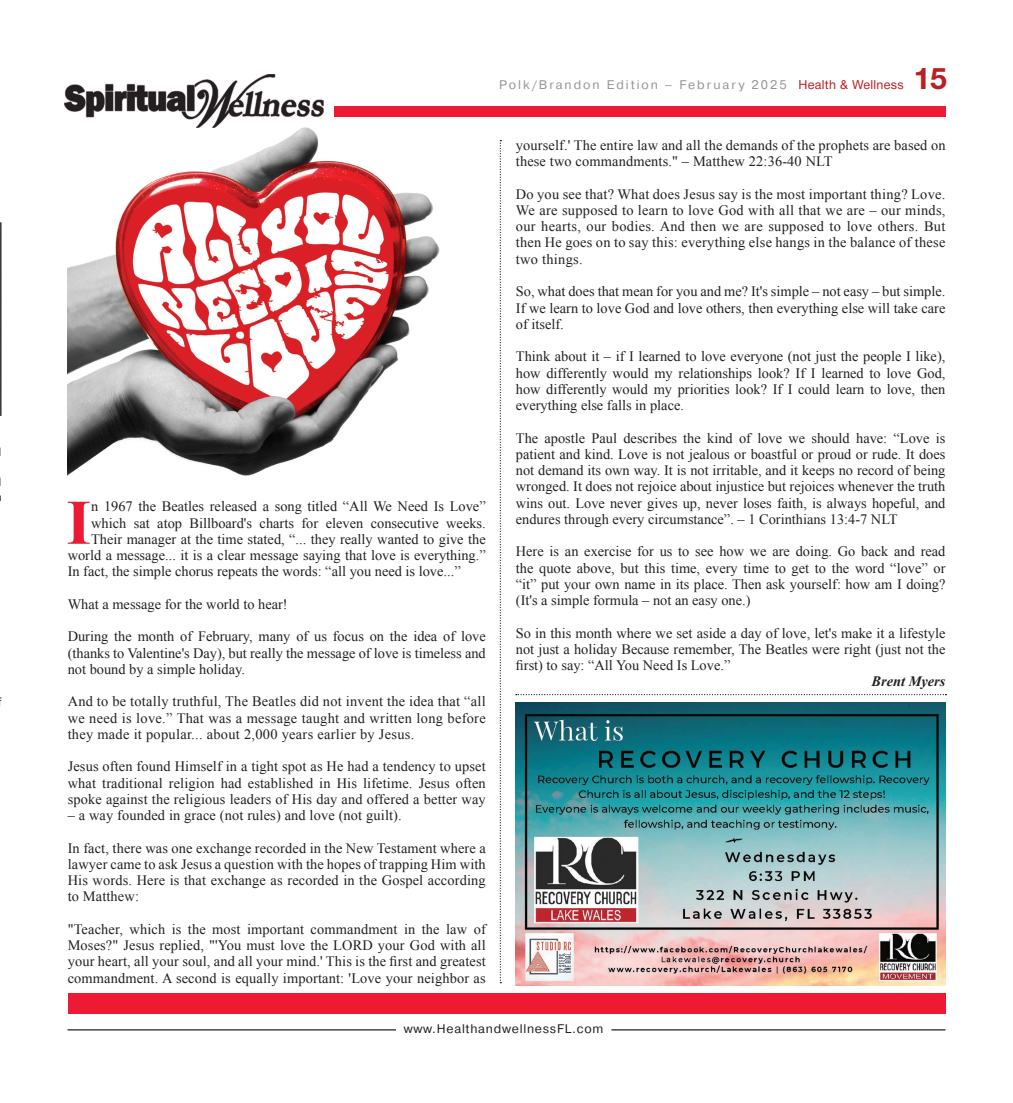
<style>
.page{position:relative;width:1013px;height:1103px;background:#fff}
.page>*{position:absolute;margin:0;border:0;box-sizing:border-box;transform-origin:0 0}
.t1{font:700 63.5px "Times New Roman";color:#ed1a33}
.t2{font:700 30px "Helvetica Neue Cyr";color:#be1e23}
.t3{font:14.38px/16.2px "Times New Roman";color:#231f20;text-align:justify}
.t4{font:italic 700 14.38px "Times New Roman";color:#231f20}
.t5{font:12.5px "Pragmatica";letter-spacing:.16em;color:#939598}
.t6{font:12.5px "Pragmatica";letter-spacing:.06em;color:#231f20}
.s1{font-family:"Helvetica Neue Cyr";color:#be1e23}
</style>
<div class="page">
<hr style="left:68px;top:1029px;width:328px;height:1px;background:#231f20">
<hr style="left:611px;top:1029px;width:334px;height:1px;background:#231f20">
<img style="left:515px;top:703px;width:430px;height:282px">
<img style="left:0;top:222px;width:1px;height:194px">
<img style="left:68px;top:127px;width:372px;height:349px">
<img style="left:64px;top:74px;width:259px;height:53px">
<div style="left:334px;top:107px;width:611px;height:10px;background:#ed1a33"></div>
<svg style="left:499px;top:140px;width:2px;height:843px"></svg>
<div style="left:68px;top:993px;width:877px;height:20px;background:#ed1a33"></div>
<svg style="left:516px;top:694px;width:430px;height:1px"></svg>
<p class="t5" style="left:499px;top:77px;width:406px">Polk/Brandon Edition – February 2025 <span class="s1">Health &amp; Wellness</span></p>
<h2 class="t2" style="left:913px;top:62px;width:35px">15</h2>
<h1 class="t1" style="left:66px;top:478px;width:26px">I</h1>
<p class="t3" style="left:91px;top:498px;width:396px">n 1967 the Beatles released a song titled “All We Need Is Love”</p>
<p class="t3" style="left:91px;top:514px;width:396px">which sat atop Billboard's charts for eleven consecutive weeks.</p>
<p class="t3" style="left:91px;top:530px;width:396px">Their manager at the time stated, “... they really wanted to give the</p>
<p class="t3" style="left:68px;top:547px;width:419px">world a message... it is a clear message saying that love is everything.”</p>
<p class="t3" style="left:68px;top:563px;width:394px">In fact, the simple chorus repeats the words: “all you need is love...”</p>
<p class="t3" style="left:68px;top:595px;width:221px">What a message for the world to hear!</p>
<p class="t3" style="left:68px;top:628px;width:419px">During the month of February, many of us focus on the idea of love (thanks to Valentine's Day), but really the message of love is timeless and not bound by a simple holiday.</p>
<p class="t3" style="left:68px;top:693px;width:419px">And to be totally truthful, The Beatles did not invent the idea that “all we need is love.” That was a message taught and written long before they made it popular... about 2,000 years earlier by Jesus.</p>
<p class="t3" style="left:68px;top:758px;width:419px">Jesus often found Himself in a tight spot as He had a tendency to upset what traditional religion had established in His lifetime. Jesus often spoke against the religious leaders of His day and offered a better way</p>
<p class="t3" style="left:68px;top:807px;width:335px">– a way founded in grace (not rules) and love (not guilt).</p>
<p class="t3" style="left:68px;top:839px;width:419px">In fact, there was one exchange recorded in the New Testament where a lawyer came to ask Jesus a question with the hopes of trapping Him with His words. Here is that exchange as recorded in the Gospel according to Matthew:</p>
<p class="t3" style="left:68px;top:920px;width:419px">"Teacher, which is the most important commandment in the law of Moses?" Jesus replied, "'You must love the LORD your God with all your heart, all your soul, and all your mind.' This is the first and greatest commandment. A second is equally important: 'Love your neighbor as</p>
<p class="t3" style="left:516px;top:137px;width:431px">yourself.' The entire law and all the demands of the prophets are based on these two commandments." – Matthew 22:36-40 NLT</p>
<p class="t3" style="left:516px;top:185px;width:431px">Do you see that? What does Jesus say is the most important thing? Love.<br>We are supposed to learn to love God with all that we are – our minds, our hearts, our bodies. And then we are supposed to love others. But then He goes on to say this: everything else hangs in the balance of these two things.</p>
<p class="t3" style="left:516px;top:283px;width:431px">So, what does that mean for you and me? It's simple – not easy – but simple.<br>If we learn to love God and love others, then everything else will take care of itself.</p>
<p class="t3" style="left:516px;top:348px;width:431px">Think about it – if I learned to love everyone (not just the people I like), how differently would my relationships look? If I learned to love God, how differently would my priorities look? If I could learn to love, then everything else falls in place.</p>
<p class="t3" style="left:516px;top:429px;width:431px">The apostle Paul describes the kind of love we should have: “Love is patient and kind. Love is not jealous or boastful or proud or rude. It does not demand its own way. It is not irritable, and it keeps no record of being wronged. It does not rejoice about injustice but rejoices whenever the truth wins out. Love never gives up, never loses faith, is always hopeful, and endures through every circumstance”. – 1 Corinthians 13:4-7 NLT</p>
<p class="t3" style="left:516px;top:543px;width:431px">Here is an exercise for us to see how we are doing. Go back and read the quote above, but this time, every time to get to the word “love” or “it” put your own name in its place. Then ask yourself: how am I doing? (It's a simple formula – not an easy one.)</p>
<p class="t3" style="left:516px;top:624px;width:431px">So in this month where we set aside a day of love, let's make it a lifestyle not just a holiday Because remember, The Beatles were right (just not the first) to say: “All You Need Is Love.”</p>
<p class="t4" style="left:871px;top:671px;width:75px">Brent Myers</p>
<p class="t6" style="left:403px;top:1021px;width:201px">www.HealthandwellnessFL.com</p>
</div>
